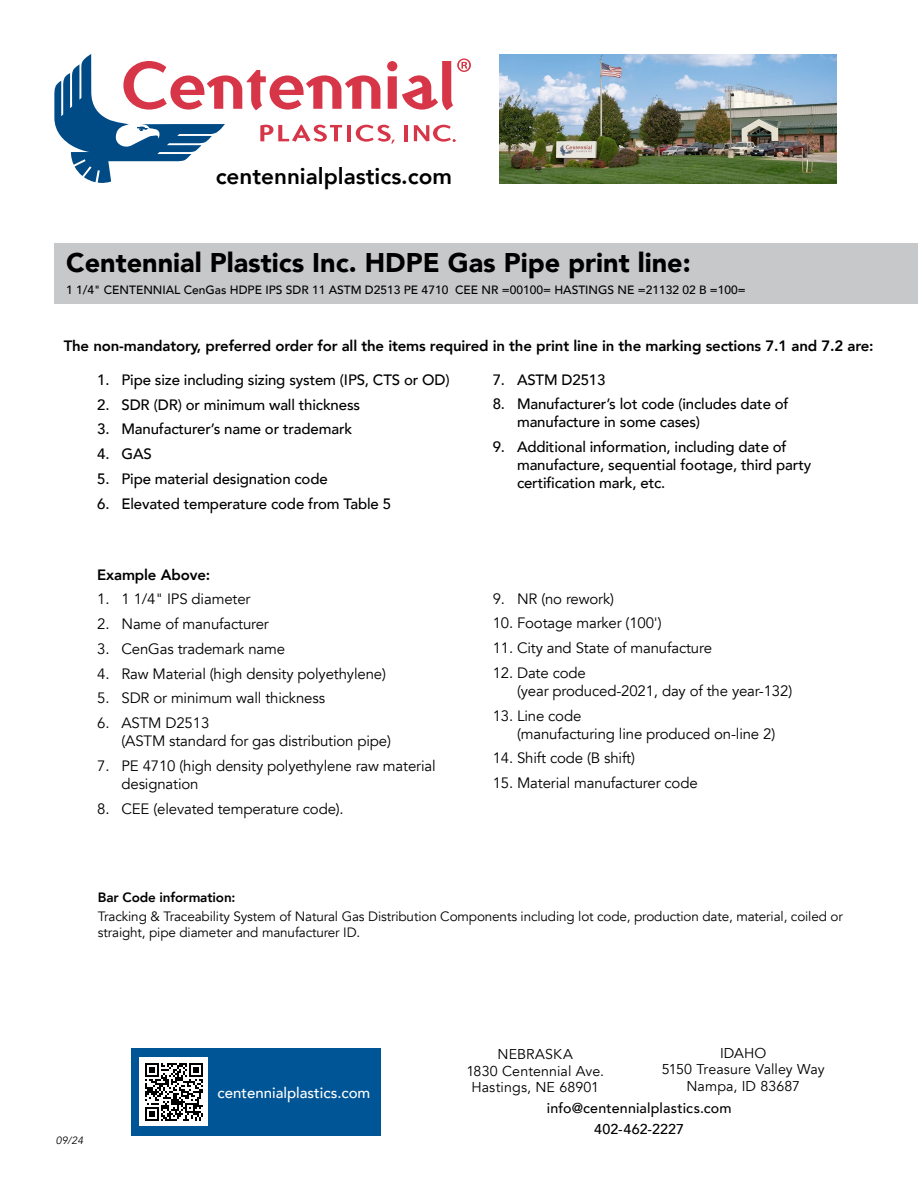
<style>
.page{position:relative;width:918px;height:1188px;background:#fff}
.page>*{position:absolute;margin:0;border:0;box-sizing:border-box;transform-origin:0 0}
.t1{font:900 27px "Avenir";color:#000}
.t2{font:800 22.5px "Avenir";color:#000}
.t3{font:15px/18px "Avenir";letter-spacing:-.01em;color:#000}
.t4{font:500 15px/18px "Avenir";letter-spacing:-.01em;color:#000}
.t5{font:800 15px "Avenir";letter-spacing:-.01em;color:#000}
.t6{font:500 15px "Avenir";color:#fff}
.t7{font:14.25px/16.5px "Avenir";letter-spacing:.005em;color:#000;text-align:center}
.t8{font:500 14.25px/20.7px "Avenir";letter-spacing:.01em;color:#000;text-align:center}
.t9{font:13.5px/16.2px "Avenir";letter-spacing:-.01em;color:#000}
.t10{font:800 13.5px "Avenir";letter-spacing:-.01em;color:#000}
.t11{font:500 12px "Avenir";color:#000}
.t12{font:italic 10.5px "Avenir";color:#000}
</style>
<div class="page">
<img style="left:500px;top:54px;width:337px;height:130px">
<svg style="left:54px;top:54px;width:417px;height:129px"></svg>
<div style="left:54px;top:243px;width:864px;height:61px;background:#c7c8ca"></div>
<div style="left:131px;top:1048px;width:250px;height:88px;background:#005596"></div>
<div style="left:139px;top:1057px;width:69px;height:69px;background:#fff"></div>
<svg style="left:145px;top:1063px;width:58px;height:58px"></svg>
<h2 class="t2" style="left:216px;top:158px;width:238px">centennialplastics.com</h2>
<h1 class="t1" style="left:66px;top:239px;width:626px">Centennial Plastics Inc. HDPE Gas Pipe print line:</h1>
<p class="t11" style="left:66px;top:280px;width:681px">1 1/4" CENTENNIAL CenGas HDPE IPS SDR 11 ASTM D2513 PE 4710 CEE NR =00100= HASTINGS NE =21132 02 B =100=</p>
<p class="t5" style="left:64px;top:334px;width:811px">The non-mandatory, preferred order for all the items required in the print line in the marking sections 7.1 and 7.2 are:</p>
<p class="t4" style="left:493px;top:370px;width:114px">7. ASTM D2513</p>
<p class="t4" style="left:517px;top:394px;width:273px;text-indent:-24px">8. Manufacturer’s lot code (includes date of manufacture in some cases)</p>
<p class="t4" style="left:517px;top:437px;width:296px;text-indent:-24px">9. Additional information, including date of manufacture, sequential footage, third party certification mark, etc.</p>
<p class="t4" style="left:97px;top:370px;width:354px">1. Pipe size including sizing system (IPS, CTS or OD)</p>
<p class="t4" style="left:97px;top:394px;width:264px">2. SDR (DR) or minimum wall thickness</p>
<p class="t4" style="left:97px;top:419px;width:256px">3. Manufacturer’s name or trademark</p>
<p class="t4" style="left:97px;top:444px;width:56px">4. GAS</p>
<p class="t4" style="left:97px;top:469px;width:232px">5. Pipe material designation code</p>
<p class="t4" style="left:97px;top:493px;width:295px">6. Elevated temperature code from Table 5</p>
<p class="t5" style="left:97px;top:563px;width:115px">Example Above:</p>
<p class="t3" style="left:97px;top:590px;width:155px">1. 1 1/4" IPS diameter</p>
<p class="t3" style="left:97px;top:615px;width:173px">2. Name of manufacturer</p>
<p class="t3" style="left:97px;top:640px;width:189px">3. CenGas trademark name</p>
<p class="t3" style="left:97px;top:665px;width:290px">4. Raw Material (high density polyethylene)</p>
<p class="t3" style="left:97px;top:689px;width:229px">5. SDR or minimum wall thickness</p>
<p class="t3" style="left:122px;top:714px;width:271px;text-indent:-24px">6. ASTM D2513<br>(ASTM standard for gas distribution pipe)</p>
<p class="t3" style="left:122px;top:757px;width:316px;text-indent:-24px">7. PE 4710 (high density polyethylene raw material designation</p>
<p class="t3" style="left:97px;top:800px;width:248px">8. CEE (elevated temperature code).</p>
<p class="t3" style="left:493px;top:590px;width:123px">9. NR (no rework)</p>
<p class="t3" style="left:493px;top:614px;width:170px">10. Footage marker (100')</p>
<p class="t3" style="left:493px;top:639px;width:221px">11. City and State of manufacture</p>
<p class="t3" style="left:517px;top:664px;width:277px;text-indent:-24px">12. Date code<br>(year produced-2021, day of the year-132)</p>
<p class="t3" style="left:517px;top:707px;width:260px;text-indent:-24px">13. Line code<br>(manufacturing line produced on-line 2)</p>
<p class="t3" style="left:493px;top:749px;width:144px">14. Shift code (B shift)</p>
<p class="t3" style="left:493px;top:774px;width:206px">15. Material manufacturer code</p>
<p class="t10" style="left:98px;top:887px;width:139px">Bar Code information:</p>
<p class="t9" style="left:98px;top:909px;width:747px">Tracking &amp; Traceability System of Natural Gas Distribution Components including lot code, production date, material, coiled or straight, pipe diameter and manufacturer ID.</p>
<p class="t12" style="left:56px;top:1134px;width:29px">09/24</p>
<p class="t6" style="left:218px;top:1079px;width:154px">centennialplastics.com</p>
<p class="t7" style="left:466px;top:1046px;width:139px">NEBRASKA<br>1830 Centennial Ave.<br>Hastings, NE 68901</p>
<p class="t7" style="left:662px;top:1045px;width:164px">IDAHO<br>5150 Treasure Valley Way<br>Nampa, ID 83687</p>
<p class="t8" style="left:547px;top:1097px;width:186px">info@centennialplastics.com<br>402-462-2227</p>
</div>
